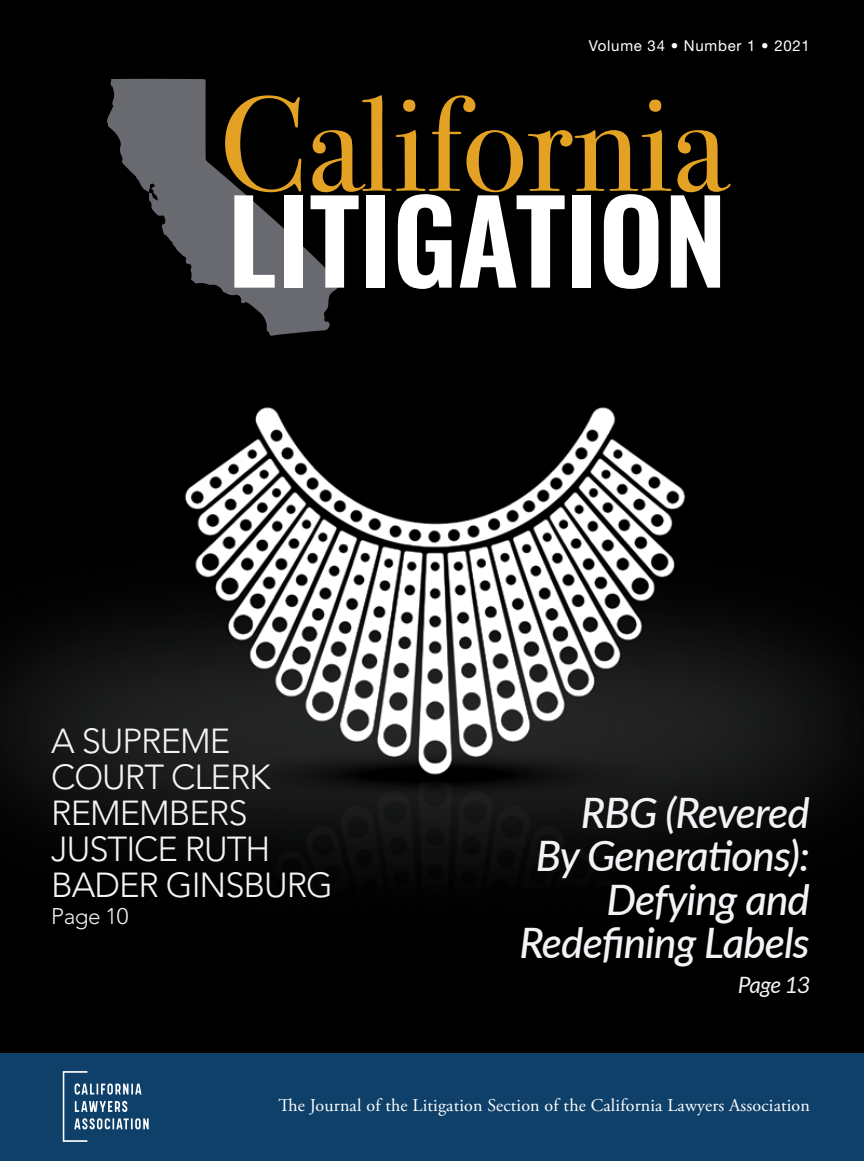
<style>
.page{position:relative;width:864px;height:1161px;background:#fff}
.page>*{position:absolute;margin:0;border:0;box-sizing:border-box;transform-origin:0 0}
.t1{font:135px "Bodoni Svty Two OSITCTT";color:#e4a224}
.t2{font:600 114px "Oswald";color:#fff}
.t3{font:italic 500 42px/43.5px "Lato";letter-spacing:-.02em;color:#f4f2f6;text-align:right}
.t4{font:300 34.5px/36px "Avenir LT Std";letter-spacing:-.03em;color:#f4f2f6}
.t5{font:300 22.5px "Avenir LT Std";letter-spacing:-.02em;color:#f4f2f6}
.t6{font:italic 22.5px "Lato";letter-spacing:-.02em;color:#f4f2f6}
.t7{font:18px "Adobe Garamond Pro";letter-spacing:.01em;color:#fff}
.t8{font:15px "Helvetica Neue LT Std";letter-spacing:.05em;color:#fff}
</style>
<div class="page">
<img style="left:0;top:0;width:864px;height:1054px">
<div style="left:0;top:1054px;width:864px;height:107px;background:#0e406a"></div>
<svg style="left:63px;top:1071px;width:86px;height:71px"></svg>
<svg style="left:106px;top:79px;width:232px;height:257px;background:#2c2c2f"></svg>
<p class="t8" style="left:589px;top:37px;width:223px">Volume 34 • Number 1 • 2021</p>
<h1 class="t1" style="left:219px;top:64px;width:508px">California</h1>
<h2 class="t2" style="left:228px;top:162px;width:501px">LITIGATION</h2>
<h3 class="t4" style="left:51px;top:723px;width:283px">A SUPREME<br>COURT CLERK<br>REMEMBERS<br>JUSTICE RUTH<br>BADER GINSBURG</h3>
<p class="t5" style="left:51px;top:903px;width:79px">Page 10</p>
<h3 class="t3" style="left:519px;top:789px;width:292px">RBG (Revered<br>By Generations):<br>Defying and<br>Redefining Labels</h3>
<p class="t6" style="left:738px;top:972px;width:74px">Page 13</p>
<p class="t7" style="left:278px;top:1094px;width:533px">The Journal of the Litigation Section of the California Lawyers Association</p>
</div>
